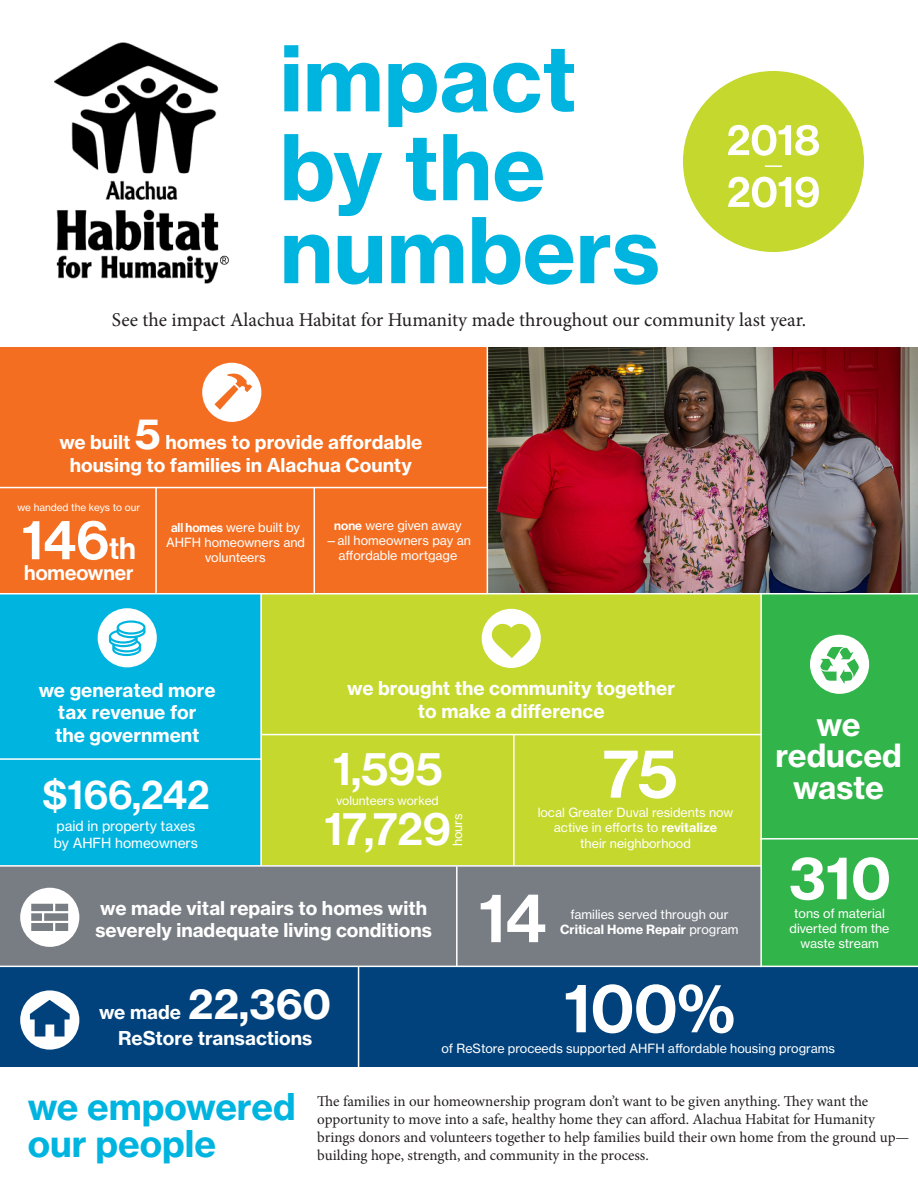
<style>
.page{position:relative;width:918px;height:1188px;background:#fff}
.page>*{position:absolute;margin:0;border:0;box-sizing:border-box;transform-origin:0 0}
.t1{font:88.95px "N Haas Grotesk TX Pro 75 Bd";color:#00b4e0}
.t2{font:68.55px "N Haas Grotesk DS Pro 65 Md";color:#fff}
.t3{font:57.75px "N Haas Grotesk TX Pro 75 Bd";color:#fff}
.t4{font:55.2px "N Haas Grotesk DS Pro 65 Md";color:#fff}
.t5{font:46.5px "N Haas Grotesk DS Pro 65 Md";color:#fff}
.t6{font:41.25px "N Haas Grotesk TX Pro 75 Bd";color:#fff}
.t7{font:40.95px "N Haas Grotesk DS Pro 65 Md";letter-spacing:-.005em;color:#fff}
.t8{font:36.3px "N Haas Grotesk TX Pro 75 Bd";color:#00b4e0}
.t9{font:31.5px "N Haas Grotesk TX Pro 75 Bd";color:#fff}
.t10{font:20.85px "N Haas Grotesk DS Pro 65 Md";color:#fff}
.t11{font:19.5px "Minion Pro";color:#231f20}
.t12{font:18.75px "N Haas Grotesk TX Pro 75 Bd";color:#fff}
.t13{font:15px/18px "Minion Pro";letter-spacing:-.005em;color:#231f20}
.t14{font:13.8px "N Haas Grotesk TX Pro 55 Rg";color:#fff}
.t15{font:12.6px/15px "N Haas Grotesk TX Pro 55 Rg";color:#fff;text-align:center}
.t16{font:12.6px "N Haas Grotesk TX Pro 75 Bd";color:#fff}
.t17{font:12px "N Haas Grotesk TX Pro 55 Rg";color:#fff}
.t18{font:10.05px "N Haas Grotesk TX Pro 55 Rg";color:#fff}
.s1{font-size:41.25px}
.s2{font-size:30.45px}
.s3{font-family:"N Haas Grotesk DS Pro 65 Md"}
.s4{font-family:"N Haas Grotesk TX Pro 75 Bd"}
.s5{font-family:"N Haas Grotesk TX Pro 55 Rg"}
</style>
<div class="page">
<img style="left:488px;top:348px;width:430px;height:245px">
<div style="left:0;top:347px;width:487px;height:141px;background:#f36e21"></div>
<div style="left:760px;top:594px;width:158px;height:244px;background:#31b44a"></div>
<div style="left:760px;top:839px;width:158px;height:127px;background:#31b44a"></div>
<div style="left:262px;top:594px;width:499px;height:141px;background:#c4d82d"></div>
<div style="left:0;top:866px;width:457px;height:100px;background:#787d83"></div>
<div style="left:0;top:967px;width:358px;height:100px;background:#01427c"></div>
<div style="left:458px;top:866px;width:303px;height:100px;background:#787d83"></div>
<div style="left:359px;top:967px;width:559px;height:100px;background:#01427c"></div>
<div style="left:0;top:594px;width:261px;height:166px;background:#00b4e0"></div>
<div style="left:0;top:759px;width:261px;height:106px;background:#00b4e0"></div>
<img style="left:54px;top:43px;width:175px;height:240px">
<div style="left:683px;top:71px;width:181px;height:181px;background:#c4d82d;border-radius:50%"></div>
<svg style="left:728px;top:177px;width:91px;height:31px"></svg>
<svg style="left:728px;top:125px;width:91px;height:31px"></svg>
<svg style="left:765px;top:165px;width:17px;height:2px"></svg>
<svg style="left:20px;top:990px;width:59px;height:60px"></svg>
<div style="left:0;top:488px;width:155px;height:105px;background:#f36e21"></div>
<div style="left:156px;top:488px;width:158px;height:105px;background:#f36e21"></div>
<div style="left:315px;top:488px;width:172px;height:105px;background:#f36e21"></div>
<div style="left:262px;top:734px;width:252px;height:131px;background:#c4d82d"></div>
<div style="left:514px;top:734px;width:247px;height:131px;background:#c4d82d"></div>
<svg style="left:98px;top:608px;width:59px;height:59px"></svg>
<div style="left:119px;top:623px;width:24px;height:9px;background:#fff;border-radius:50%"></div>
<svg style="left:482px;top:609px;width:59px;height:59px"></svg>
<svg style="left:20px;top:888px;width:59px;height:59px"></svg>
<svg style="left:202px;top:363px;width:59px;height:59px"></svg>
<svg style="left:810px;top:635px;width:59px;height:59px"></svg>
<hr style="left:0;top:487px;width:487px;height:1px;background:#fff">
<hr style="left:261px;top:734px;width:500px;height:1px;background:#fff">
<hr style="left:0;top:865px;width:761px;height:2px;background:#fff">
<hr style="left:155px;top:488px;width:2px;height:106px;background:#fff">
<hr style="left:513px;top:735px;width:2px;height:130px;background:#fff">
<hr style="left:456px;top:866px;width:2px;height:100px;background:#fff">
<hr style="left:260px;top:594px;width:2px;height:272px;background:#fff">
<hr style="left:760px;top:838px;width:158px;height:2px;background:#fff">
<hr style="left:0;top:758px;width:261px;height:2px;background:#fff">
<hr style="left:760px;top:594px;width:2px;height:373px;background:#fff">
<p class="t1" style="left:280px;top:23px;width:298px">impact</p>
<p class="t1" style="left:280px;top:112px;width:267px">by the</p>
<p class="t1" style="left:280px;top:195px;width:382px">numbers</p>
<p class="t11" style="left:112px;top:306px;width:696px">See the impact Alachua Habitat for Humanity made throughout our community last year.</p>
<p class="t12" style="left:59px;top:431px;width:364px">we built <span class="s1">5</span> homes to provide affordable</p>
<p class="t12" style="left:70px;top:453px;width:344px">housing to families in Alachua County</p>
<p class="t18" style="left:17px;top:501px;width:124px">we handed the keys to our</p>
<p class="t4" style="left:22px;top:508px;width:116px">146<span class="s2">th</span></p>
<p class="t15" style="left:166px;top:520px;width:140px"><span class="s3">all homes</span> were built by<br>AHFH homeowners and volunteers</p>
<p class="t15" style="left:334px;top:518px;width:129px"><span class="s3">none</span> were given away</p>
<p class="t15" style="left:325px;top:533px;width:147px">—all homeowners pay an affordable mortgage</p>
<p class="t10" style="left:24px;top:561px;width:111px">homeowner</p>
<p class="t12" style="left:39px;top:678px;width:178px">we generated more</p>
<p class="t12" style="left:58px;top:701px;width:140px">tax revenue for</p>
<p class="t12" style="left:55px;top:723px;width:146px">the government</p>
<p class="t7" style="left:43px;top:771px;width:168px">$166,242</p>
<p class="t14" style="left:56px;top:818px;width:141px">paid in property taxes</p>
<p class="t14" style="left:54px;top:834px;width:146px">by AHFH homeowners</p>
<p class="t12" style="left:347px;top:676px;width:330px">we brought the community together</p>
<p class="t12" style="left:418px;top:699px;width:188px">to make a difference</p>
<p class="t5" style="left:333px;top:742px;width:111px">1,595</p>
<p class="t2" style="left:603px;top:734px;width:76px">75</p>
<p class="t17" style="left:336px;top:793px;width:104px">volunteers worked</p>
<p class="t5" style="left:324px;top:802px;width:128px">17,729</p>
<p class="t15" style="left:450px;top:846px;width:35px;rotate:-90deg">hours</p>
<p class="t15" style="left:538px;top:805px;width:197px">local Greater Duval residents now active in efforts to <span class="s4">revitalize</span></p>
<p class="t15" style="left:580px;top:835px;width:112px">their neighborhood</p>
<p class="t12" style="left:100px;top:896px;width:328px">we made vital repairs to homes with</p>
<p class="t12" style="left:95px;top:919px;width:338px">severely inadequate living conditions</p>
<p class="t2" style="left:479px;top:878px;width:69px">14</p>
<p class="t15" style="left:570px;top:907px;width:160px">families served through our</p>
<p class="t16" style="left:560px;top:922px;width:180px">Critical Home Repair <span class="s5">program</span></p>
<p class="t9" style="left:817px;top:704px;width:46px">we</p>
<p class="t9" style="left:775px;top:736px;width:128px">reduced</p>
<p class="t9" style="left:793px;top:767px;width:93px">waste</p>
<p class="t3" style="left:789px;top:842px;width:104px">310</p>
<p class="t15" style="left:794px;top:906px;width:92px">tons of material</p>
<p class="t15" style="left:790px;top:921px;width:101px">diverted from the</p>
<p class="t15" style="left:800px;top:936px;width:80px">waste stream</p>
<p class="t12" style="left:99px;top:1001px;width:83px">we made</p>
<p class="t6" style="left:188px;top:978px;width:145px">22,360</p>
<p class="t12" style="left:118px;top:1026px;width:196px">ReStore transactions</p>
<p class="t2" style="left:564px;top:969px;width:172px">100%</p>
<p class="t15" style="left:442px;top:1041px;width:395px">of ReStore proceeds supported AHFH affordable housing programs</p>
<p class="t8" style="left:28px;top:1084px;width:270px">we empowered</p>
<p class="t8" style="left:28px;top:1121px;width:190px">our people</p>
<p class="t13" style="left:317px;top:1093px;width:594px">The families in our homeownership program don’t want to be given anything. They want the opportunity to move into a safe, healthy home they can afford. Alachua Habitat for Humanity brings donors and volunteers together to help families build their own home from the ground up— building hope, strength, and community in the process.</p>
</div>
